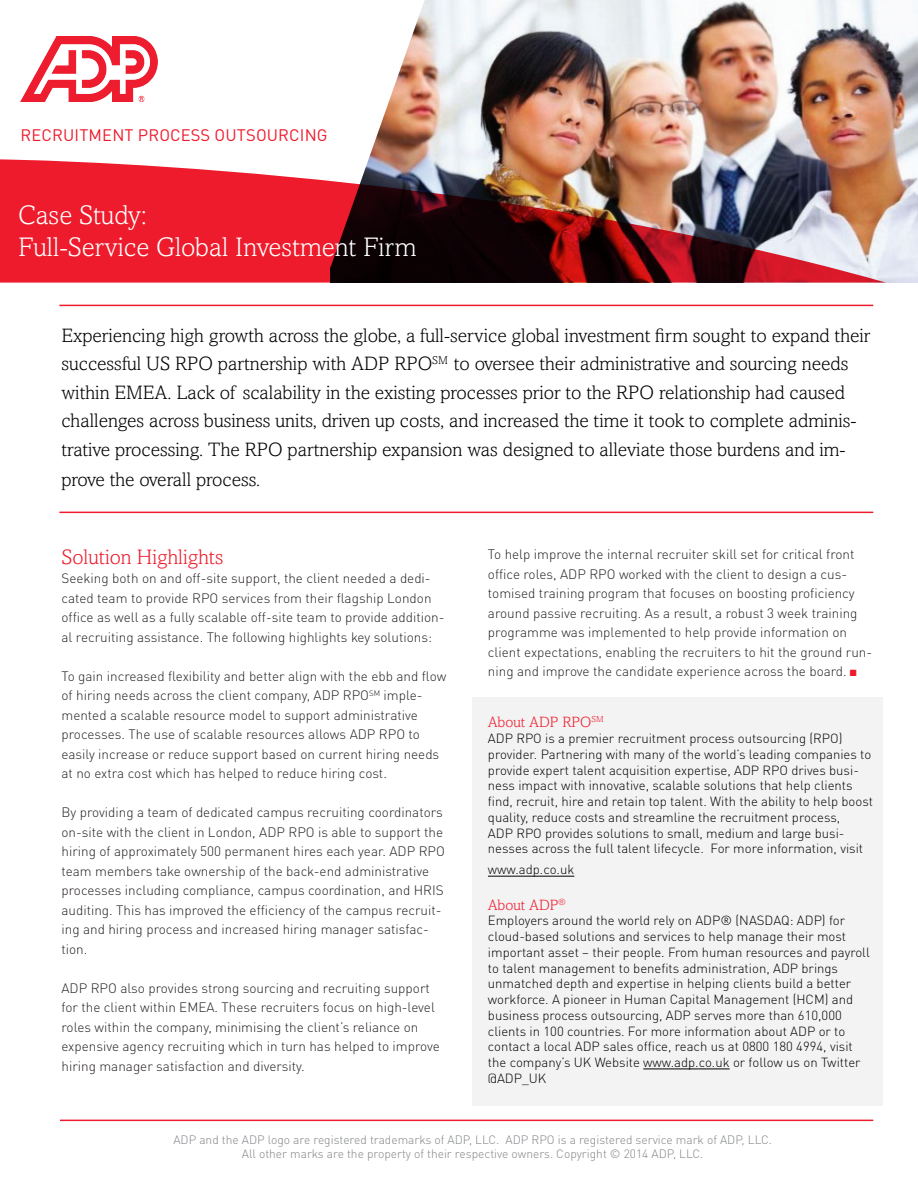
<style>
.page{position:relative;width:918px;height:1188px;background:#fff}
.page>*{position:absolute;margin:0;border:0;box-sizing:border-box;transform-origin:0 0}
.t1{font:300 27px/32.4px "Amasis MT Std";color:#fff}
.t2{font:300 21px "Amasis MT Std";color:#ee1b2c}
.t3{font:300 19.5px/28.8px "Amasis MT Std";color:#000}
.t4{font:16.5px "DINOT";letter-spacing:.01em;color:#ee1b2c}
.t5{font:300 15px "Amasis MT Std";color:#ee1b2c}
.t6{font:300 13.5px/19.5px "DINOT";color:#231f20}
.t7{font:300 13.2px/15.8px "DINOT";color:#000}
.t8{font:300 12px/14.4px "DINOT";color:#808285;text-align:center}
.s1{font-family:"Arial Narrow";font-weight:400;color:#ee1b2c}
</style>
<div class="page">
<div style="left:473px;top:697px;width:410px;height:409px;background:#f3f3f3"></div>
<img style="left:425px;top:0;width:493px;height:283px">
<svg style="left:20px;top:0;width:405px;height:159px"></svg>
<img style="left:0;top:159px;width:886px;height:124px">
<hr style="left:488px;top:876px;width:86px;height:1px;background:#000">
<hr style="left:643px;top:1069px;width:87px;height:1px;background:#000">
<hr style="left:60px;top:1120px;width:813px;height:1px;background:#ee1b2c">
<hr style="left:59px;top:305px;width:814px;height:1px;background:#ee1b2c">
<hr style="left:59px;top:512px;width:814px;height:1px;background:#ee1b2c">
<img style="left:20px;top:37px;width:137px;height:64px">
<p class="t4" style="left:20px;top:125px;width:309px">RECRUITMENT PROCESS OUTSOURCING</p>
<h1 class="t1" style="left:18px;top:199px;width:400px">Case Study:<br>Full-Service Global Investment Firm</h1>
<p class="t3" style="left:62px;top:321px;width:810px">Experiencing high growth across the globe, a full-service global investment firm sought to expand their successful US RPO partnership with ADP RPO<sup>SM</sup> to oversee their administrative and sourcing needs within EMEA. Lack of scalability in the existing processes prior to the RPO relationship had caused challenges across business units, driven up costs, and increased the time it took to complete adminis&shy;trative processing. The RPO partnership expansion was designed to alleviate those burdens and im&shy;prove the overall process.</p>
<h2 class="t2" style="left:62px;top:545px;width:163px">Solution Highlights</h2>
<p class="t6" style="left:62px;top:568px;width:385px">Seeking both on and off-site support, the client needed a dedi&shy;cated team to provide RPO services from their flagship London office as well as a fully scalable off-site team to provide addition&shy;al recruiting assistance. The following highlights key solutions:</p>
<p class="t6" style="left:61px;top:666px;width:386px">To gain increased flexibility and better align with the ebb and flow of hiring needs across the client company, ADP RPO<sup>SM</sup> imple&shy;mented a scalable resource model to support administrative processes. The use of scalable resources allows ADP RPO to easily increase or reduce support based on current hiring needs at no extra cost which has helped to reduce hiring cost.</p>
<p class="t6" style="left:61px;top:802px;width:385px">By providing a team of dedicated campus recruiting coordinators on-site with the client in London, ADP RPO is able to support the hiring of approximately 500 permanent hires each year. ADP RPO team members take ownership of the back-end administrative processes including compliance, campus coordination, and HRIS auditing. This has improved the efficiency of the campus recruit&shy;ing and hiring process and increased hiring manager satisfac&shy;tion.</p>
<p class="t6" style="left:61px;top:978px;width:380px">ADP RPO also provides strong sourcing and recruiting support for the client within EMEA. These recruiters focus on high-level roles within the company, minimising the client’s reliance on expensive agency recruiting which in turn has helped to improve hiring manager satisfaction and diversity.</p>
<p class="t6" style="left:488px;top:545px;width:386px">To help improve the internal recruiter skill set for critical front office roles, ADP RPO worked with the client to design a cus&shy;tomised training program that focuses on boosting proficiency around passive recruiting. As a result, a robust 3 week training programme was implemented to help provide information on client expectations, enabling the recruiters to hit the ground run&shy;ning and improve the candidate experience across the board. <span class="s1">■</span></p>
<p class="t5" style="left:488px;top:714px;width:117px">About ADP RPO<sup>SM</sup></p>
<p class="t7" style="left:488px;top:730px;width:387px">ADP RPO is a premier recruitment process outsourcing (RPO) provider. Partnering with many of the world’s leading companies to provide expert talent acquisition expertise, ADP RPO drives busi&shy;ness impact with innovative, scalable solutions that help clients find, recruit, hire and retain top talent. With the ability to help boost quality, reduce costs and streamline the recruitment process,<br>ADP RPO provides solutions to small, medium and large busi&shy;nesses across the full talent lifecycle. For more information, visit</p>
<p class="t7" style="left:488px;top:862px;width:88px">www.adp.co.uk</p>
<p class="t5" style="left:488px;top:896px;width:79px">About ADP<sup>®</sup></p>
<p class="t7" style="left:488px;top:913px;width:383px">Employers around the world rely on ADP® (NASDAQ: ADP) for cloud-based solutions and services to help manage their most important asset – their people. From human resources and payroll to talent management to benefits administration, ADP brings unmatched depth and expertise in helping clients build a better workforce. A pioneer in Human Capital Management (HCM) and business process outsourcing, ADP serves more than 610,000 clients in 100 countries. For more information about ADP or to contact a local ADP sales office, reach us at 0800 180 4994, visit the company’s UK Website www.adp.co.uk or follow us on Twitter @ADP_UK</p>
<p class="t8" style="left:173px;top:1132px;width:600px">ADP and the ADP logo are registered trademarks of ADP, LLC. ADP RPO is a registered service mark of ADP, LLC.<br>All other marks are the property of their respective owners. Copyright © 2014 ADP, LLC.</p>
</div>
